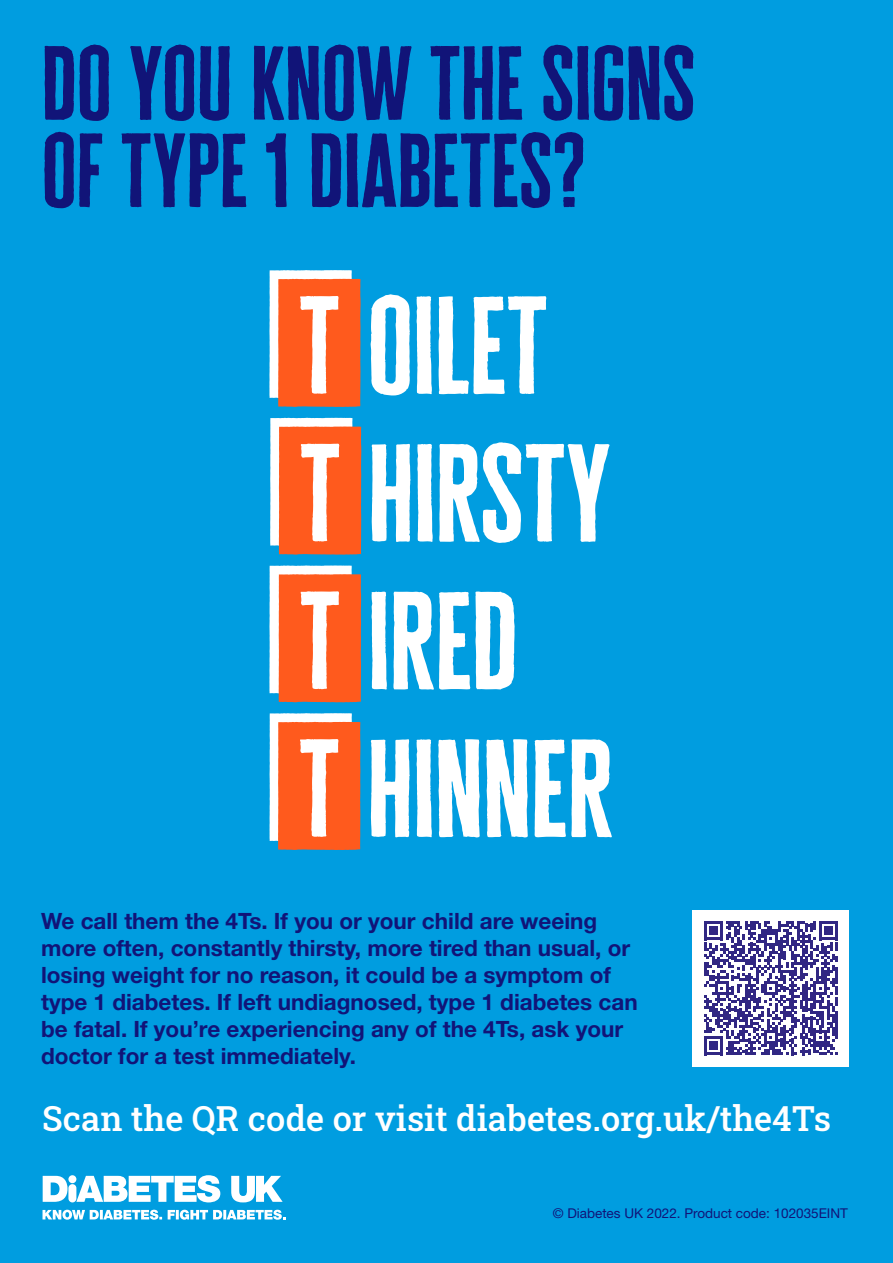
<style>
.page{position:relative;width:893px;height:1263px;background:#009de0}
.page>*{position:absolute;margin:0;border:0;box-sizing:border-box;transform-origin:0 0}
.t1{font:700 113.55px "Diabetes UK Cheddar";letter-spacing:-.02em;color:#fff}
.t2{font:700 85.95px/87.3px "Diabetes UK Cheddar";letter-spacing:-.01em;color:#111478}
.t3{font:500 34.5px "Roboto Slab";color:#fff}
.t4{font:700 22.5px/27px "Helvetica Neue LT Std";color:#111478}
.t5{font:13.5px "Helvetica Neue LT Std";color:#111478}
</style>
<div class="page">
<svg style="left:269px;top:270px;width:92px;height:137px;background:#f77242"></svg>
<svg style="left:270px;top:713px;width:91px;height:137px;background:#f87140"></svg>
<svg style="left:269px;top:565px;width:93px;height:137px;background:#f57445"></svg>
<svg style="left:270px;top:418px;width:92px;height:137px;background:#f77242"></svg>
<div style="left:693px;top:910px;width:156px;height:156px;background:#fff"></div>
<svg style="left:704px;top:921px;width:134px;height:134px"></svg>
<svg style="left:43px;top:1176px;width:25px;height:26px"></svg>
<svg style="left:76px;top:1175px;width:144px;height:27px"></svg>
<svg style="left:231px;top:1176px;width:52px;height:26px"></svg>
<div style="left:68px;top:1175px;width:8px;height:8px;background:#fff;border-radius:50%"></div>
<div style="left:68px;top:1184px;width:8px;height:18px;background:#fff;border-radius:4px"></div>
<svg style="left:43px;top:1210px;width:243px;height:10px"></svg>
<h2 class="t2" style="left:41px;top:39px;width:656px">DO YOU KNOW THE SIGNS<br>OF TYPE 1 DIABETES?</h2>
<h1 class="t1" style="left:299px;top:274px;width:250px">T OILET</h1>
<h1 class="t1" style="left:300px;top:421px;width:312px">T HIRSTY</h1>
<h1 class="t1" style="left:300px;top:569px;width:221px">T IRED</h1>
<h1 class="t1" style="left:299px;top:717px;width:316px">T HINNER</h1>
<p class="t4" style="left:41px;top:907px;width:598px">We call them the 4Ts. If you or your child are weeing more often, constantly thirsty, more tired than usual, or losing weight for no reason, it could be a symptom of type 1 diabetes. If left undiagnosed, type 1 diabetes can be fatal. If you’re experiencing any of the 4Ts, ask your doctor for a test immediately.</p>
<h3 class="t3" style="left:42px;top:1095px;width:791px">Scan the QR code or visit diabetes.org.uk/the4Ts</h3>
<p class="t5" style="left:553px;top:1205px;width:297px">© Diabetes UK 2022. Product code: 102035EINT</p>
</div>
